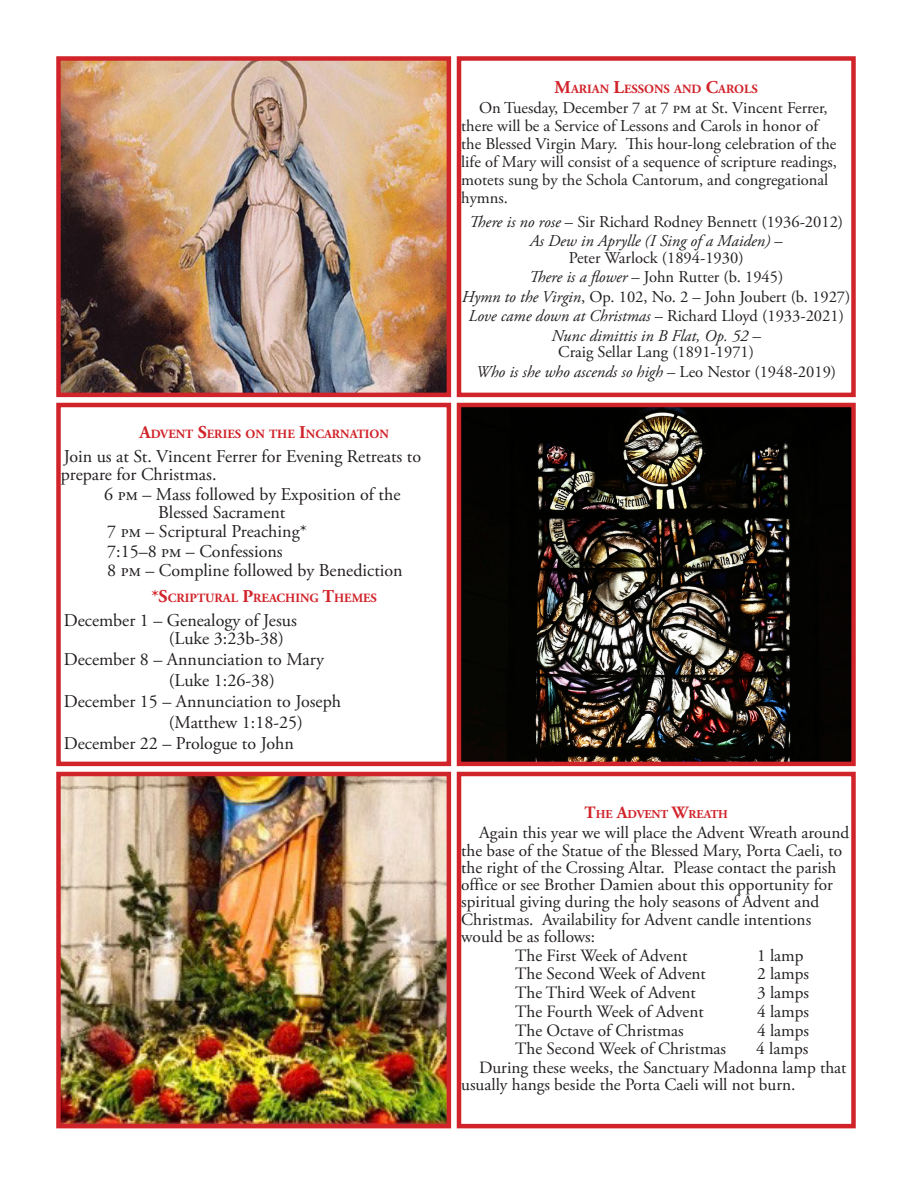
<style>
.page{position:relative;width:918px;height:1188px;background:#fff}
.page>*{position:absolute;margin:0;border:0;box-sizing:border-box;transform-origin:0 0}
.t1{font:18px/18px "Adobe Garamond Pro";letter-spacing:-.005em;color:#231f20}
.t2{font:18px/18px "Adobe Garamond Pro";letter-spacing:-.03em;color:#231f20}
.Main_Paragraph{font:17.25px/17.2px "Adobe Garamond Pro";letter-spacing:-.005em;color:#231f20}
.Main_Paragraph-2{font:16.5px/18px "Adobe Garamond Pro";color:#231f20}
.Main_Paragraph-3{font:italic 16.5px/16.5px "Adobe Garamond Pro";color:#231f20;text-align:center}
.Bold_Centered_Small{font:700 12.6px "Adobe Garamond Pro";color:#d1232a}
.Bold_Centered_Small-2{font:700 12.15px "Adobe Garamond Pro";color:#d1232a}
.s1{font-size:18px}
.s2{font-style:italic}
.s3{font-style:normal}
.s4{font-size:17.25px}
</style>
<div class="page">
<div style="left:457px;top:56px;width:399px;height:341px;border:4px solid #d1232a"></div>
<div style="left:56px;top:403px;width:395px;height:363px;border:4px solid #d1232a"></div>
<div style="left:457px;top:772px;width:399px;height:356px;border:4px solid #d1232a"></div>
<img style="left:61px;top:777px;width:385px;height:346px">
<div style="left:56px;top:772px;width:395px;height:356px;border:4px solid #d1232a"></div>
<img style="left:61px;top:61px;width:385px;height:331px">
<div style="left:56px;top:56px;width:395px;height:341px;border:4px solid #d1232a"></div>
<img style="left:462px;top:408px;width:389px;height:353px">
<div style="left:457px;top:403px;width:399px;height:363px;border:4px solid #d1232a"></div>
<p class="Bold_Centered_Small" style="left:140px;top:427px;width:251px"><span class="s1">A</span>DVENT <span class="s1">S</span>ERIES ON THE <span class="s1">I</span>NCARNATION</p>
<p class="t2" style="left:61px;top:448px;width:362px">Join us at St. Vincent Ferrer for Evening Retreats to prepare for Christmas.</p>
<p class="t1" style="left:158px;top:486px;width:244px;text-indent:-54px">6 PM – Mass followed by Exposition of the<br>Blessed Sacrament</p>
<p class="t1" style="left:107px;top:523px;width:201px">7 PM – Scriptural Preaching*</p>
<p class="t1" style="left:107px;top:543px;width:177px">7:15–8 PM – Confessions</p>
<p class="t1" style="left:107px;top:562px;width:297px">8 PM – Compline followed by Benediction</p>
<p class="Bold_Centered_Small" style="left:151px;top:590px;width:227px"><span class="s1">*S</span>CRIPTURAL <span class="s1">P</span>REACHING <span class="s1">T</span>HEMES</p>
<p class="t1" style="left:169px;top:612px;width:130px;text-indent:-105px">December 1 – Genealogy of Jesus (Luke 3:23b-38)</p>
<p class="t1" style="left:64px;top:651px;width:262px">December 8 – Annunciation to Mary</p>
<p class="t1" style="left:169px;top:672px;width:108px">(Luke 1:26-38)</p>
<p class="t1" style="left:64px;top:693px;width:279px">December 15 – Annunciation to Joseph</p>
<p class="t1" style="left:169px;top:714px;width:136px">(Matthew 1:18-25)</p>
<p class="t1" style="left:64px;top:735px;width:232px">December 22 – Prologue to John</p>
<p class="Bold_Centered_Small" style="left:555px;top:82px;width:198px"><span class="s1">M</span>ARIAN <span class="s1">L</span>ESS ONS AND <span class="s1">C</span>AROLS</p>
<p class="Main_Paragraph-2" style="left:461px;top:99px;width:377px;text-indent:18px">On Tuesday, December 7 at 7 pm at St. Vincent Ferrer, there will be a Service of Lessons and Carols in honor of the Blessed Virgin Mary. This hour-long celebration of the life of Mary will consist of a sequence of scripture readings, motets sung by the Schola Cantorum, and congregational hymns.</p>
<p class="Main_Paragraph-2" style="left:469px;top:213px;width:376px"><span class="s2">There is no rose</span> – Sir Richard Rodney Bennett (1936-2012)</p>
<p class="Main_Paragraph-3" style="left:530px;top:233px;width:255px">As Dew in Aprylle (I Sing of a Maiden) <span class="s3">–<br>Peter Warlock (1894-1930)</span></p>
<p class="Main_Paragraph-2" style="left:529px;top:269px;width:256px"><span class="s2">There is a flower</span> – John Rutter (b. 1945)</p>
<p class="Main_Paragraph-2" style="left:462px;top:288px;width:390px"><span class="s2">Hymn to the Virgin</span>, Op. 102, No. 2 – John Joubert (b. 1927)</p>
<p class="Main_Paragraph-2" style="left:468px;top:308px;width:377px"><span class="s2">Love came down at Christmas</span> – Richard Lloyd (1933-2021)</p>
<p class="Main_Paragraph-3" style="left:552px;top:328px;width:211px">Nunc dimittis in B Flat, Op. 52 –<br><span class="s3">Craig Sellar Lang (1891-1971)</span></p>
<p class="Main_Paragraph-3" style="left:476px;top:364px;width:361px">Who is she who ascends so high <span class="s3">– Leo Nestor (1948-2019)</span></p>
<p class="Bold_Centered_Small-2" style="left:585px;top:807px;width:145px"><span class="s4">T</span>HE <span class="s4">A</span>DVENT <span class="s4">W</span>REATH</p>
<p class="Main_Paragraph" style="left:461px;top:825px;width:389px;text-indent:18px">Again this year we will place the Advent Wreath around the base of the Statue of the Blessed Mary, Porta Caeli, to the right of the Crossing Altar. Please contact the parish office or see Brother Damien about this opportunity for spiritual giving during the holy seasons of Advent and Christmas. Availability for Advent candle intentions would be as follows:</p>
<p class="Main_Paragraph" style="left:515px;top:947px;width:174px">The First Week of Advent</p>
<p class="Main_Paragraph" style="left:757px;top:947px;width:48px">1 lamp</p>
<p class="Main_Paragraph" style="left:515px;top:966px;width:192px">The Second Week of Advent</p>
<p class="Main_Paragraph" style="left:757px;top:966px;width:54px">2 lamps</p>
<p class="Main_Paragraph" style="left:515px;top:985px;width:182px">The Third Week of Advent</p>
<p class="Main_Paragraph" style="left:757px;top:985px;width:54px">3 lamps</p>
<p class="Main_Paragraph" style="left:515px;top:1003px;width:190px">The Fourth Week of Advent</p>
<p class="Main_Paragraph" style="left:757px;top:1003px;width:54px">4 lamps</p>
<p class="Main_Paragraph" style="left:515px;top:1022px;width:170px">The Octave of Christmas</p>
<p class="Main_Paragraph" style="left:757px;top:1022px;width:54px">4 lamps</p>
<p class="Main_Paragraph" style="left:515px;top:1041px;width:212px">The Second Week of Christmas</p>
<p class="Main_Paragraph" style="left:756px;top:1041px;width:54px">4 lamps</p>
<p class="Main_Paragraph" style="left:461px;top:1060px;width:387px;text-indent:18px">During these weeks, the Sanctuary Madonna lamp that usually hangs beside the Porta Caeli will not burn.</p>
</div>
